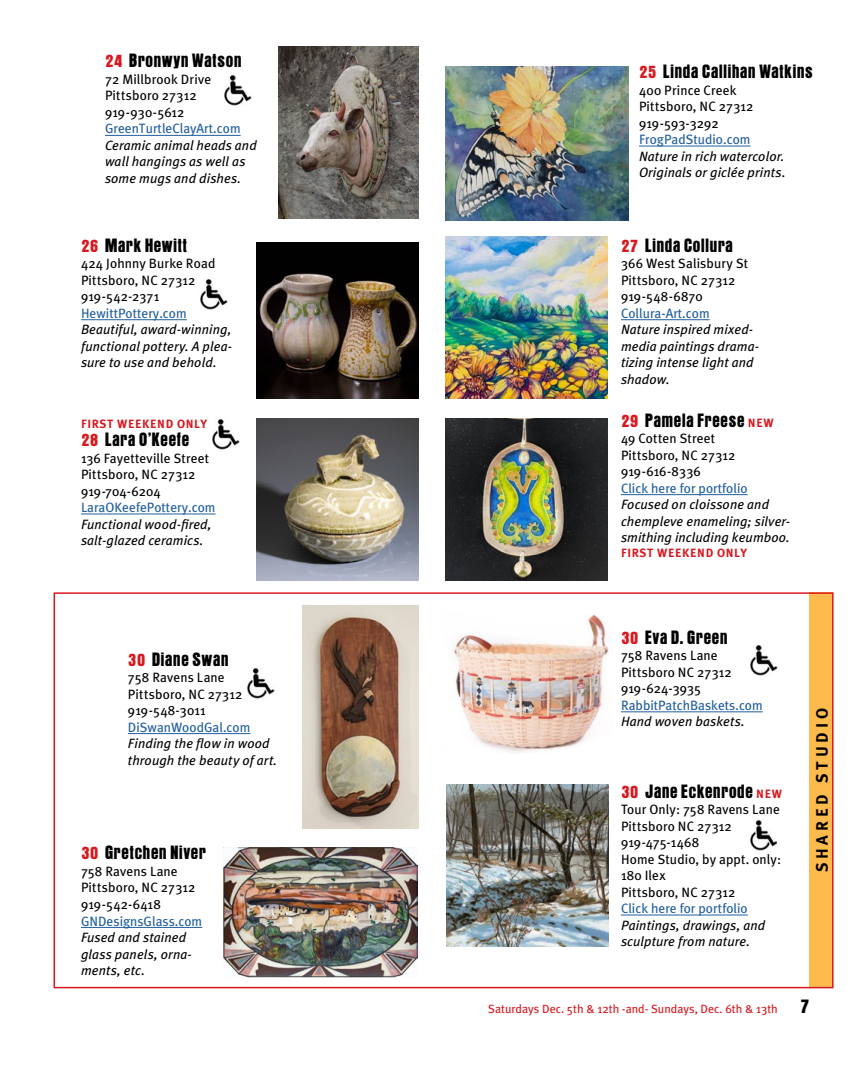
<style>
.page{position:relative;width:864px;height:1067px;background:#fff}
.page>*{position:absolute;margin:0;border:0;box-sizing:border-box;transform-origin:0 0}
.t1{font:700 16.5px "Meta Plus";letter-spacing:.23em;color:#000}
.t2{font:700 condensed 16.5px "OPTI Aurora";color:#000}
.t3{font:700 condensed 15px "OPTI Aurora";letter-spacing:.01em;color:#000}
.MAIN_-_website{font:italic 13.5px/16.5px "Meta Plus";letter-spacing:.01em;color:#000}
.t4{font:13.5px/16.5px "Meta Plus";letter-spacing:.01em;color:#000}
.MAIN_-_website-2{font:13.5px "Meta Plus";color:#215e9e}
.t5{font:12px "Meta Plus";color:#d71920}
.t6{font:700 12px "Meta Plus";letter-spacing:.05em;color:#d71920}
.s1{color:#d71920}
.s2{font-family:"Meta Plus";font-stretch:normal;font-size:12px;color:#d71920}
.s3{font-style:normal;color:#215e9e}
</style>
<div class="page">
<img style="left:200px;top:279px;width:27px;height:30px">
<hr style="left:105px;top:135px;width:136px;height:1px;background:#215e9e">
<img style="left:224px;top:75px;width:27px;height:31px">
<hr style="left:639px;top:146px;width:112px;height:1px;background:#215e9e">
<hr style="left:81px;top:319px;width:106px;height:1px;background:#215e9e">
<hr style="left:621px;top:319px;width:89px;height:1px;background:#215e9e">
<hr style="left:81px;top:513px;width:135px;height:1px;background:#215e9e">
<hr style="left:128px;top:733px;width:122px;height:1px;background:#215e9e">
<hr style="left:621px;top:494px;width:127px;height:1px;background:#215e9e">
<hr style="left:621px;top:711px;width:142px;height:1px;background:#215e9e">
<hr style="left:81px;top:927px;width:121px;height:1px;background:#215e9e">
<hr style="left:621px;top:914px;width:127px;height:1px;background:#215e9e">
<img style="left:750px;top:645px;width:27px;height:30px">
<img style="left:212px;top:419px;width:27px;height:30px">
<img style="left:247px;top:668px;width:27px;height:30px">
<img style="left:279px;top:47px;width:139px;height:172px">
<svg style="left:257px;top:242px;width:162px;height:1px"></svg>
<img style="left:257px;top:243px;width:162px;height:155px">
<img style="left:257px;top:418px;width:162px;height:162px">
<img style="left:303px;top:605px;width:115px;height:223px">
<img style="left:223px;top:847px;width:195px;height:130px">
<svg style="left:628px;top:66px;width:1px;height:154px"></svg>
<img style="left:446px;top:66px;width:182px;height:154px">
<img style="left:446px;top:236px;width:162px;height:162px">
<img style="left:445px;top:418px;width:162px;height:162px">
<img style="left:453px;top:615px;width:156px;height:138px">
<img style="left:447px;top:784px;width:162px;height:162px">
<img style="left:750px;top:820px;width:27px;height:30px">
<div style="left:809px;top:592px;width:24px;height:396px;background:#fdba4d"></div>
<div style="left:54px;top:592px;width:780px;height:396px;border:2px solid #d71920"></div>
<p class="t3" style="left:105px;top:50px;width:138px"><span class="s1">24</span> Bronwyn Watson</p>
<p class="t4" style="left:105px;top:71px;width:108px">72 Millbrook Drive</p>
<p class="t4" style="left:105px;top:87px;width:93px">Pittsboro 27312</p>
<p class="t4" style="left:105px;top:104px;width:81px">919-930-5612</p>
<p class="MAIN_-_website-2" style="left:105px;top:121px;width:137px">GreenTurtleClayArt.com</p>
<p class="MAIN_-_website" style="left:105px;top:137px;width:153px">Ceramic animal heads and wall hangings as well as some mugs and dishes.</p>
<p class="t3" style="left:81px;top:235px;width:108px"><span class="s1">26</span> Mark Hewitt</p>
<p class="t4" style="left:81px;top:255px;width:136px">424 Johnny Burke Road<br>Pittsboro, NC 27312</p>
<p class="t4" style="left:81px;top:288px;width:80px">919-542-2371</p>
<p class="MAIN_-_website-2" style="left:81px;top:305px;width:107px">HewittPottery.com</p>
<p class="MAIN_-_website" style="left:81px;top:321px;width:152px;text-align:justify">Beautiful, award-winning, functional pottery. A plea&shy;sure to use and behold.</p>
<p class="t6" style="left:81px;top:417px;width:128px">FIRST WEEKEND ONLY</p>
<p class="t3" style="left:81px;top:429px;width:110px"><span class="s1">28</span> Lara O’Keefe</p>
<p class="t4" style="left:81px;top:449px;width:130px">136 Fayetteville Street</p>
<p class="t4" style="left:81px;top:466px;width:116px">Pittsboro, NC 27312</p>
<p class="t4" style="left:81px;top:482px;width:81px">919-704-6204</p>
<p class="MAIN_-_website-2" style="left:81px;top:499px;width:136px">LaraOKeefePottery.com</p>
<p class="MAIN_-_website" style="left:81px;top:515px;width:132px">Functional wood-fired, salt-glazed ceramics.</p>
<p class="t3" style="left:128px;top:648px;width:102px"><span class="s1">30</span> Diane Swan</p>
<p class="t4" style="left:128px;top:669px;width:98px">758 Ravens Lane</p>
<p class="t4" style="left:128px;top:685px;width:116px">Pittsboro, NC 27312</p>
<p class="t4" style="left:128px;top:702px;width:79px">919-548-3011</p>
<p class="MAIN_-_website-2" style="left:128px;top:719px;width:124px">DiSwanWoodGal.com</p>
<p class="MAIN_-_website" style="left:128px;top:735px;width:151px">Finding the flow in wood through the beauty of art.</p>
<p class="t3" style="left:81px;top:842px;width:127px"><span class="s1">30</span> Gretchen Niver</p>
<p class="t4" style="left:81px;top:863px;width:98px">758 Ravens Lane</p>
<p class="t4" style="left:81px;top:879px;width:116px">Pittsboro, NC 27312</p>
<p class="t4" style="left:81px;top:896px;width:81px">919-542-6418</p>
<p class="MAIN_-_website-2" style="left:81px;top:913px;width:123px">GNDesignsGlass.com</p>
<p class="MAIN_-_website" style="left:81px;top:929px;width:112px">Fused and stained glass panels, orna&shy;ments, etc.</p>
<p class="t3" style="left:639px;top:61px;width:176px"><span class="s1">25</span> Linda Callihan Watkins</p>
<p class="t4" style="left:639px;top:81px;width:99px">400 Prince Creek</p>
<p class="t4" style="left:639px;top:98px;width:116px">Pittsboro, NC 27312</p>
<p class="t4" style="left:639px;top:114px;width:81px">919-593-3292</p>
<p class="MAIN_-_website-2" style="left:639px;top:132px;width:113px">FrogPadStudio.com</p>
<p class="MAIN_-_website" style="left:639px;top:147px;width:148px">Nature in rich watercolor.<br>Originals or giclée prints.</p>
<p class="t3" style="left:621px;top:235px;width:114px"><span class="s1">27</span> Linda Collura</p>
<p class="t4" style="left:621px;top:255px;width:129px">366 West Salisbury St<br>Pittsboro, NC 27312</p>
<p class="t4" style="left:621px;top:288px;width:83px">919-548-6870</p>
<p class="MAIN_-_website-2" style="left:621px;top:305px;width:90px">Collura-Art.com</p>
<p class="MAIN_-_website" style="left:621px;top:321px;width:140px">Nature inspired mixed&shy;media paintings drama&shy;tizing intense light and shadow.</p>
<p class="t3" style="left:621px;top:409px;width:154px"><span class="s1">29</span> Pamela Freese <span class="s2">NEW</span></p>
<p class="t4" style="left:621px;top:430px;width:96px">49 Cotten Street</p>
<p class="t4" style="left:621px;top:446px;width:116px">Pittsboro, NC 27312</p>
<p class="t4" style="left:621px;top:463px;width:81px">919-616-8336</p>
<p class="MAIN_-_website" style="left:621px;top:479px;width:171px"><span class="s3">Click here for portfolio<br></span>Focused on cloissone and chempleve enameling; silver&shy;smithing including keumboo.</p>
<p class="t6" style="left:621px;top:545px;width:128px">FIRST WEEKEND ONLY</p>
<p class="t3" style="left:621px;top:626px;width:108px"><span class="s1">30</span> Eva D. Green</p>
<p class="t4" style="left:621px;top:647px;width:98px">758 Ravens Lane</p>
<p class="t4" style="left:621px;top:664px;width:112px">Pittsboro NC 27312</p>
<p class="t4" style="left:621px;top:680px;width:82px">919-624-3935</p>
<p class="MAIN_-_website-2" style="left:621px;top:697px;width:143px">RabbitPatchBaskets.com</p>
<p class="MAIN_-_website" style="left:621px;top:713px;width:125px">Hand woven baskets.</p>
<p class="t3" style="left:621px;top:780px;width:163px"><span class="s1">30</span> Jane Eckenrode <span class="s2">NEW</span></p>
<p class="t4" style="left:621px;top:801px;width:161px">Tour Only: 758 Ravens Lane<br>Pittsboro NC 27312<br>919-475-1468</p>
<p class="t4" style="left:621px;top:850px;width:162px">Home Studio, by appt. only:<br>180 Ilex</p>
<p class="t4" style="left:621px;top:883px;width:116px">Pittsboro, NC 27312</p>
<p class="MAIN_-_website" style="left:621px;top:900px;width:146px"><span class="s3">Click here for portfolio<br></span>Paintings, drawings, and sculpture from nature.</p>
<p class="t1" style="left:812px;top:872px;width:166px;rotate:-90deg">SHARED STUDIO</p>
<p class="t5" style="left:488px;top:1001px;width:291px">Saturdays Dec. 5th &amp; 12th -and- Sundays, Dec. 6th &amp; 13th</p>
<p class="t2" style="left:800px;top:993px;width:11px">7</p>
</div>
